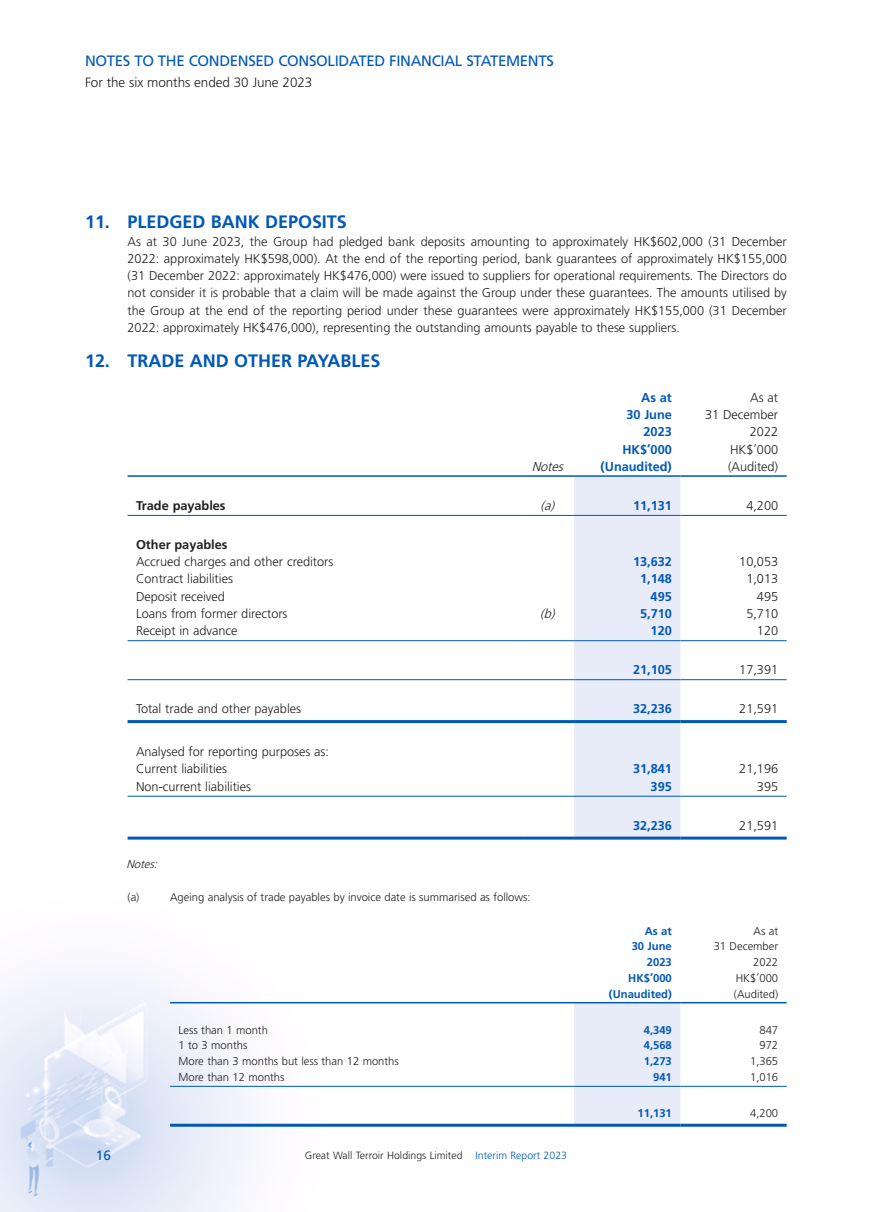
<style>
.page{position:relative;width:893px;height:1212px;background:#fff}
.page>*{position:absolute;margin:0;border:0;box-sizing:border-box;transform-origin:0 0}
.Heading_1{font:700 18px "Frutiger LT Std";color:#0058b8}
.t1{font:15px "Frutiger LT Std";letter-spacing:-.02em;color:#0058b8}
.t2{font:300 13.5px "Frutiger LT Std";letter-spacing:-.005em;color:#231f20}
.t3{font:13.5px "Frutiger LT Std";color:#0058b8}
.Body_Text{font:300 12.75px/17.2px "Frutiger LT Std";color:#231f20;text-align:justify}
.Body_Text-2{font:700 12.75px "Frutiger LT Std";color:#0058b8}
.Body_Text-3{font:700 12.75px "Frutiger LT Std";color:#231f20}
.Body_Text-4{font:italic 300 12.75px "Frutiger LT Std";color:#231f20}
.Notes{font:300 11.25px "Frutiger LT Std";color:#231f20}
.Notes-2{font:700 11.25px "Frutiger LT Std";color:#0058b8}
.Notes-3{font:italic 300 11.25px "Frutiger LT Std";color:#231f20}
.t4{font:300 10.5px "Frutiger LT Std";letter-spacing:.005em;color:#231f20}
.s1{color:#0058b8}
</style>
<div class="page">
<img style="left:0;top:475px;width:787px;height:737px">
<div style="left:574px;top:477px;width:106px;height:359px;background:#e8ecf8"></div>
<hr style="left:128px;top:475px;width:395px;height:2px;background:#0058b8">
<hr style="left:523px;top:475px;width:51px;height:2px;background:#0058b8">
<hr style="left:574px;top:475px;width:106px;height:2px;background:#0058b8">
<hr style="left:680px;top:475px;width:107px;height:2px;background:#0058b8">
<hr style="left:128px;top:515px;width:395px;height:1px;background:#0058b8">
<hr style="left:523px;top:515px;width:51px;height:1px;background:#0058b8">
<hr style="left:574px;top:515px;width:106px;height:1px;background:#0058b8">
<hr style="left:680px;top:515px;width:107px;height:1px;background:#0058b8">
<hr style="left:128px;top:640px;width:395px;height:1px;background:#0058b8">
<hr style="left:523px;top:640px;width:51px;height:1px;background:#0058b8">
<hr style="left:574px;top:640px;width:106px;height:1px;background:#0058b8">
<hr style="left:680px;top:640px;width:107px;height:1px;background:#0058b8">
<hr style="left:128px;top:679px;width:395px;height:1px;background:#0058b8">
<hr style="left:523px;top:679px;width:51px;height:1px;background:#0058b8">
<hr style="left:574px;top:679px;width:106px;height:1px;background:#0058b8">
<hr style="left:680px;top:679px;width:107px;height:1px;background:#0058b8">
<hr style="left:128px;top:720px;width:395px;height:3px;background:#0058b8">
<hr style="left:523px;top:720px;width:51px;height:3px;background:#0058b8">
<hr style="left:574px;top:720px;width:106px;height:3px;background:#0058b8">
<hr style="left:680px;top:720px;width:107px;height:3px;background:#0058b8">
<hr style="left:128px;top:796px;width:395px;height:1px;background:#0058b8">
<hr style="left:523px;top:796px;width:51px;height:1px;background:#0058b8">
<hr style="left:574px;top:796px;width:106px;height:1px;background:#0058b8">
<hr style="left:680px;top:796px;width:107px;height:1px;background:#0058b8">
<hr style="left:128px;top:836px;width:395px;height:3px;background:#0058b8">
<hr style="left:523px;top:836px;width:51px;height:3px;background:#0058b8">
<hr style="left:574px;top:836px;width:106px;height:3px;background:#0058b8">
<hr style="left:680px;top:836px;width:107px;height:3px;background:#0058b8">
<div style="left:574px;top:1003px;width:106px;height:121px;background:#e8ecf8"></div>
<hr style="left:170px;top:1002px;width:404px;height:1px;background:#0058b8">
<hr style="left:574px;top:1002px;width:106px;height:1px;background:#0058b8">
<hr style="left:680px;top:1002px;width:107px;height:1px;background:#0058b8">
<hr style="left:170px;top:1086px;width:404px;height:1px;background:#0058b8">
<hr style="left:574px;top:1086px;width:106px;height:1px;background:#0058b8">
<hr style="left:680px;top:1086px;width:107px;height:1px;background:#0058b8">
<hr style="left:170px;top:1124px;width:404px;height:3px;background:#0058b8">
<hr style="left:574px;top:1124px;width:106px;height:3px;background:#0058b8">
<hr style="left:680px;top:1124px;width:107px;height:3px;background:#0058b8">
<p class="t1" style="left:85px;top:52px;width:470px">NOTES TO THE CONDENSED CONSOLIDATED FINANCIAL STATEMENTS</p>
<p class="t2" style="left:85px;top:75px;width:229px">For the six months ended 30 June 2023</p>
<p class="Heading_1" style="left:85px;top:212px;width:263px">11. PLEDGED BANK DEPOSITS</p>
<p class="Body_Text" style="left:128px;top:233px;width:661px">As at 30 June 2023, the Group had pledged bank deposits amounting to approximately HK$602,000 (31 December 2022: approximately HK$598,000). At the end of the reporting period, bank guarantees of approximately HK$155,000 (31 December 2022: approximately HK$476,000) were issued to suppliers for operational requirements. The Directors do not consider it is probable that a claim will be made against the Group under these guarantees. The amounts utilised by the Group at the end of the reporting period under these guarantees were approximately HK$155,000 (31 December 2022: approximately HK$476,000), representing the outstanding amounts payable to these suppliers.</p>
<p class="Heading_1" style="left:85px;top:350px;width:297px">12. TRADE AND OTHER PAYABLES</p>
<p class="Body_Text-2" style="left:641px;top:390px;width:32px">As at</p>
<p class="Body_Text" style="left:750px;top:389px;width:29px">As at</p>
<p class="Body_Text-2" style="left:626px;top:407px;width:47px">30 June</p>
<p class="Body_Text" style="left:705px;top:406px;width:75px">31 December</p>
<p class="Body_Text-2" style="left:644px;top:424px;width:30px">2023</p>
<p class="Body_Text" style="left:750px;top:423px;width:30px">2022</p>
<p class="Body_Text-2" style="left:622px;top:442px;width:51px">HK$’000</p>
<p class="Body_Text" style="left:730px;top:441px;width:50px">HK$’000</p>
<p class="Body_Text-4" style="left:532px;top:459px;width:37px">Notes</p>
<p class="Body_Text-2" style="left:601px;top:459px;width:73px">(Unaudited)</p>
<p class="Body_Text" style="left:728px;top:458px;width:52px">(Audited)</p>
<p class="Body_Text-3" style="left:136px;top:498px;width:91px">Trade payables</p>
<p class="Body_Text-4" style="left:541px;top:498px;width:19px">(a)</p>
<p class="Body_Text-2" style="left:633px;top:498px;width:40px">11,131</p>
<p class="Body_Text" style="left:746px;top:497px;width:33px">4,200</p>
<p class="Body_Text-3" style="left:136px;top:537px;width:93px">Other payables</p>
<p class="Body_Text" style="left:136px;top:553px;width:199px">Accrued charges and other creditors</p>
<p class="Body_Text-2" style="left:633px;top:554px;width:40px">13,632</p>
<p class="Body_Text" style="left:739px;top:553px;width:40px">10,053</p>
<p class="Body_Text" style="left:136px;top:570px;width:98px">Contract liabilities</p>
<p class="Body_Text-2" style="left:640px;top:571px;width:33px">1,148</p>
<p class="Body_Text" style="left:746px;top:570px;width:33px">1,013</p>
<p class="Body_Text" style="left:136px;top:588px;width:90px">Deposit received</p>
<p class="Body_Text-2" style="left:651px;top:589px;width:23px">495</p>
<p class="Body_Text" style="left:757px;top:588px;width:23px">495</p>
<p class="Body_Text" style="left:136px;top:605px;width:153px">Loans from former directors</p>
<p class="Body_Text-4" style="left:540px;top:606px;width:20px">(b)</p>
<p class="Body_Text-2" style="left:640px;top:606px;width:33px">5,710</p>
<p class="Body_Text" style="left:746px;top:605px;width:33px">5,710</p>
<p class="Body_Text" style="left:136px;top:622px;width:103px">Receipt in advance</p>
<p class="Body_Text-2" style="left:651px;top:623px;width:23px">120</p>
<p class="Body_Text" style="left:757px;top:622px;width:23px">120</p>
<p class="Body_Text-2" style="left:633px;top:662px;width:40px">21,105</p>
<p class="Body_Text" style="left:739px;top:661px;width:40px">17,391</p>
<p class="Body_Text" style="left:136px;top:700px;width:167px">Total trade and other payables</p>
<p class="Body_Text-2" style="left:633px;top:701px;width:40px">32,236</p>
<p class="Body_Text" style="left:739px;top:700px;width:40px">21,591</p>
<p class="Body_Text" style="left:136px;top:743px;width:195px">Analysed for reporting purposes as:</p>
<p class="Body_Text" style="left:136px;top:760px;width:93px">Current liabilities</p>
<p class="Body_Text-2" style="left:633px;top:761px;width:40px">31,841</p>
<p class="Body_Text" style="left:739px;top:760px;width:40px">21,196</p>
<p class="Body_Text" style="left:136px;top:778px;width:117px">Non-current liabilities</p>
<p class="Body_Text-2" style="left:651px;top:779px;width:23px">395</p>
<p class="Body_Text" style="left:757px;top:778px;width:23px">395</p>
<p class="Body_Text-2" style="left:633px;top:818px;width:40px">32,236</p>
<p class="Body_Text" style="left:739px;top:817px;width:40px">21,591</p>
<p class="Notes-3" style="left:126px;top:858px;width:36px">Notes:</p>
<p class="Notes" style="left:128px;top:891px;width:13px">(a)</p>
<p class="Notes" style="left:170px;top:891px;width:362px">Ageing analysis of trade payables by invoice date is summarised as follows:</p>
<p class="Notes-2" style="left:645px;top:924px;width:29px">As at</p>
<p class="Notes" style="left:754px;top:924px;width:26px">As at</p>
<p class="Notes-2" style="left:632px;top:940px;width:42px">30 June</p>
<p class="Notes" style="left:714px;top:940px;width:66px">31 December</p>
<p class="Notes-2" style="left:647px;top:955px;width:26px">2023</p>
<p class="Notes" style="left:753px;top:956px;width:26px">2022</p>
<p class="Notes-2" style="left:628px;top:971px;width:45px">HK$’000</p>
<p class="Notes" style="left:736px;top:971px;width:44px">HK$’000</p>
<p class="Notes-2" style="left:609px;top:987px;width:64px">(Unaudited)</p>
<p class="Notes" style="left:734px;top:987px;width:46px">(Audited)</p>
<p class="Notes" style="left:179px;top:1023px;width:91px">Less than 1 month</p>
<p class="Notes-2" style="left:644px;top:1023px;width:30px">4,349</p>
<p class="Notes" style="left:759px;top:1023px;width:20px">847</p>
<p class="Notes" style="left:179px;top:1039px;width:70px">1 to 3 months</p>
<p class="Notes-2" style="left:644px;top:1039px;width:30px">4,568</p>
<p class="Notes" style="left:759px;top:1039px;width:20px">972</p>
<p class="Notes" style="left:179px;top:1055px;width:222px">More than 3 months but less than 12 months</p>
<p class="Notes-2" style="left:644px;top:1054px;width:30px">1,273</p>
<p class="Notes" style="left:750px;top:1055px;width:30px">1,365</p>
<p class="Notes" style="left:179px;top:1070px;width:107px">More than 12 months</p>
<p class="Notes-2" style="left:653px;top:1070px;width:20px">941</p>
<p class="Notes" style="left:750px;top:1070px;width:30px">1,016</p>
<p class="Notes-2" style="left:638px;top:1106px;width:36px">11,131</p>
<p class="Notes" style="left:750px;top:1106px;width:30px">4,200</p>
<p class="t3" style="left:96px;top:1147px;width:17px">16</p>
<p class="t4" style="left:305px;top:1150px;width:264px">Great Wall Terroir Holdings Limited <span class="s1">Interim Report 2023</span></p>
</div>
